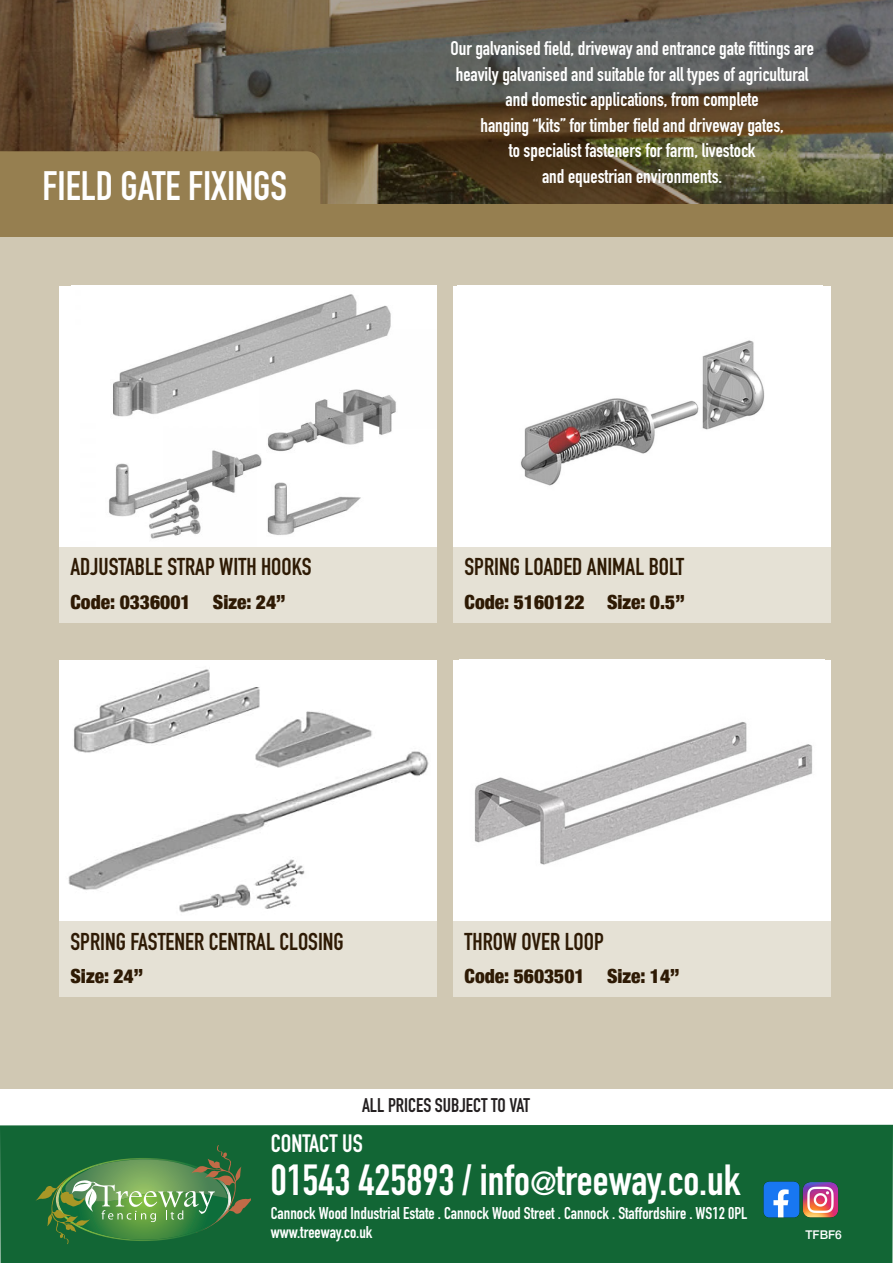
<style>
.page{position:relative;width:893px;height:1263px;background:#fff}
.page>*{position:absolute;margin:0;border:0;box-sizing:border-box;transform-origin:0 0}
.t1{font:700 42.9px "DIN Condensed";color:#fff}
.t2{font:700 40.5px "DIN Condensed";color:#fff}
.t3{font:700 24.75px "DIN Condensed";color:#fff}
.t4{font:700 24px "DIN Condensed";color:#2e1a04}
.t5{font:700 19.5px "DIN Condensed";color:#fff}
.t6{font:900 condensed 19.5px "Helvetica Neue";color:#2e1a04}
.t7{font:700 19.5px "DIN Condensed";color:#231f20}
.t8{font:700 16.8px "DIN Condensed";color:#fff}
.t9{font:500 12px "Helvetica Neue";color:#fff}
.s1{font-size:33px}
</style>
<div class="page">
<div style="left:0;top:0;width:893px;height:1089px;background:#d0c8b3"></div>
<svg style="left:0;top:0;width:893px;height:204px;background:#625641"></svg>
<div style="left:0;top:151px;width:320px;height:53px;background:#967f50"></div>
<div style="left:0;top:204px;width:893px;height:33px;background:#967f50"></div>
<div style="left:60px;top:475px;width:377px;height:148px;background:#e5e1d5"></div>
<div style="left:60px;top:286px;width:377px;height:260px;background:#fff"></div>
<img style="left:109px;top:294px;width:287px;height:245px">
<div style="left:60px;top:849px;width:377px;height:148px;background:#e5e1d5"></div>
<div style="left:60px;top:660px;width:377px;height:261px;background:#fff"></div>
<img style="left:68px;top:669px;width:361px;height:244px">
<div style="left:454px;top:475px;width:377px;height:148px;background:#e5e1d5"></div>
<div style="left:454px;top:286px;width:377px;height:260px;background:#fff"></div>
<img style="left:521px;top:340px;width:244px;height:146px">
<div style="left:454px;top:849px;width:377px;height:148px;background:#e5e1d5"></div>
<div style="left:454px;top:660px;width:377px;height:261px;background:#fff"></div>
<img style="left:474px;top:722px;width:339px;height:143px">
<div style="left:0;top:1125px;width:893px;height:138px;background:#126635"></div>
<svg style="left:35px;top:1144px;width:216px;height:101px;background:#448349"></svg>
<img style="left:803px;top:1181px;width:36px;height:37px">
<img style="left:763px;top:1182px;width:36px;height:36px">
<p class="t2" style="left:43px;top:158px;width:246px">FIELD GATE FIXINGS</p>
<p class="t5" style="left:450px;top:35px;width:365px">Our galvanised field, driveway and entrance gate fittings are</p>
<p class="t5" style="left:456px;top:61px;width:354px">heavily galvanised and suitable for all types of agricultural</p>
<p class="t5" style="left:506px;top:86px;width:255px">and domestic applications, from complete</p>
<p class="t5" style="left:480px;top:112px;width:305px">hanging “kits” for timber field and driveway gates,</p>
<p class="t5" style="left:509px;top:137px;width:248px">to specialist fasteners for farm, livestock</p>
<p class="t5" style="left:542px;top:163px;width:182px">and equestrian environments.</p>
<p class="t4" style="left:71px;top:551px;width:243px">ADJUSTABLE STRAP WITH HOOKS</p>
<p class="t6" style="left:71px;top:586px;width:122px">Code: 0336001</p>
<p class="t6" style="left:213px;top:586px;width:74px">Size: 24”</p>
<p class="t4" style="left:465px;top:551px;width:221px">SPRING LOADED ANIMAL BOLT</p>
<p class="t6" style="left:465px;top:586px;width:122px">Code: 5160122</p>
<p class="t6" style="left:607px;top:586px;width:79px">Size: 0.5”</p>
<p class="t4" style="left:71px;top:925px;width:275px">SPRING FASTENER CENTRAL CLOSING</p>
<p class="t6" style="left:71px;top:960px;width:74px">Size: 24”</p>
<p class="t4" style="left:465px;top:925px;width:141px">THROW OVER LOOP</p>
<p class="t6" style="left:465px;top:960px;width:122px">Code: 5603501</p>
<p class="t6" style="left:607px;top:960px;width:74px">Size: 14”</p>
<p class="t7" style="left:362px;top:1092px;width:169px">ALL PRICES SUBJECT TO VAT</p>
<p class="t3" style="left:271px;top:1127px;width:94px">CONTACT US</p>
<p class="t1" style="left:271px;top:1151px;width:471px">01543 425893 / info<span class="s1">@</span>treeway.co.uk</p>
<p class="t8" style="left:271px;top:1202px;width:478px">Cannock Wood Industrial Estate . Cannock Wood Street . Cannock . Staffordshire . WS12 0PL</p>
<p class="t8" style="left:271px;top:1221px;width:103px">www.treeway.co.uk</p>
<p class="t9" style="left:805px;top:1225px;width:38px">TFBF6</p>
</div>
